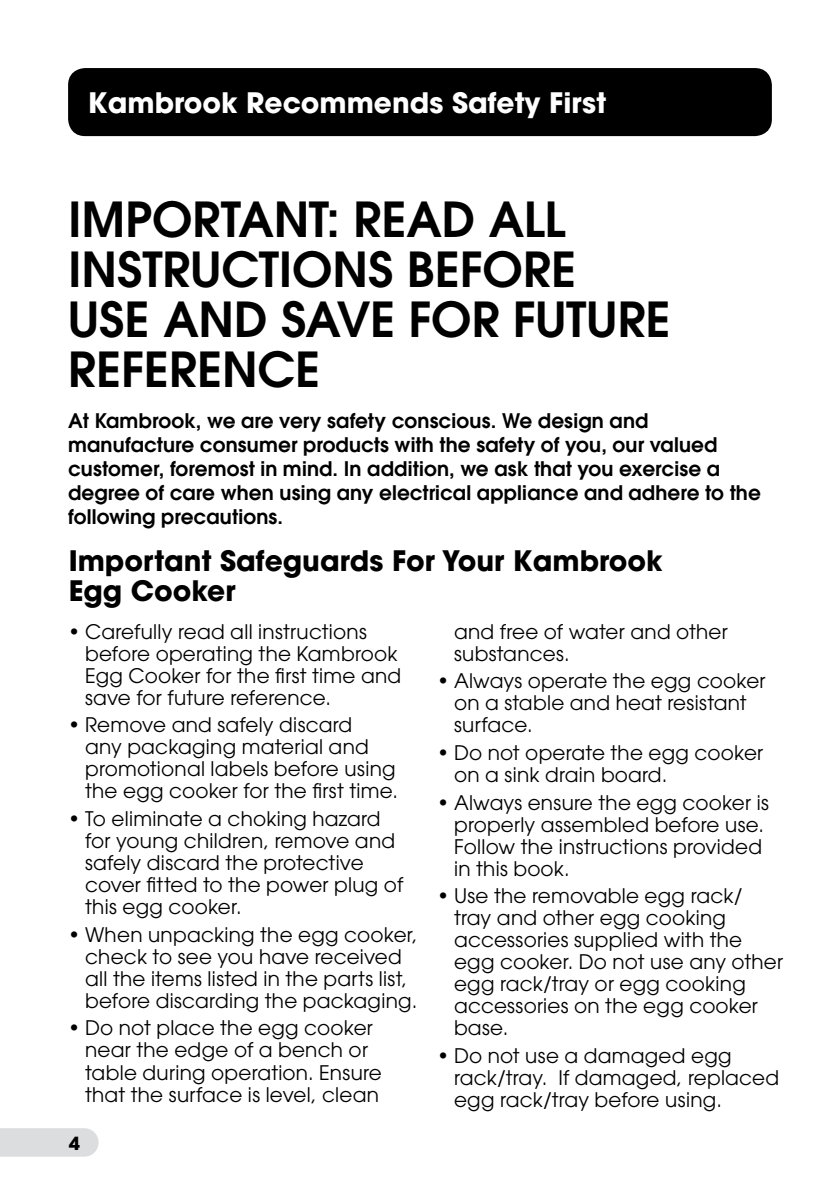
<style>
.page{position:relative;width:840px;height:1191px;background:#fff}
.page>*{position:absolute;margin:0;border:0;box-sizing:border-box;transform-origin:0 0}
.t1{font:600 48px/50px "Avant Garde LT";color:#000}
.t2{font:700 28px/30px "Avant Garde LT";color:#000}
.t3{font:700 28px "Avant Garde LT";color:#fff}
.t4{font:20px/22px "Avant Garde LT";letter-spacing:.01em;color:#000}
.t5{font:600 20px/24px "Avant Garde LT";letter-spacing:.005em;color:#000}
.t6{font:700 18px "Avant Garde LT";color:#000}
</style>
<div class="page">
<div style="left:68px;top:68px;width:703px;height:68px;background:#000;border-radius:17px"></div>
<div style="left:0;top:1128px;width:98px;height:28px;background:#dcddde"></div>
<h2 class="t3" style="left:88px;top:85px;width:519px">Kambrook Recommends Safety First</h2>
<h1 class="t1" style="left:68px;top:193px;width:604px">IMPORTANT: READ ALL<br>INSTRUCTIONS BEFORE<br>USE AND SAVE FOR FUTURE<br>REFERENCE</h1>
<p class="t5" style="left:68px;top:408px;width:694px">At Kambrook, we are very safety conscious. We design and manufacture consumer products with the safety of you, our valued customer, foremost in mind. In addition, we ask that you exercise a degree of care when using any electrical appliance and adhere to the following precautions.</p>
<h2 class="t2" style="left:69px;top:546px;width:595px">Important Safeguards For Your Kambrook<br>Egg Cooker</h2>
<p class="t4" style="left:85px;top:620px;width:317px;text-indent:-17px">• Carefully read all instructions before operating the Kambrook<br>Egg Cooker for the first time and save for future reference.</p>
<p class="t4" style="left:85px;top:714px;width:314px;text-indent:-17px">• Remove and safely discard<br>any packaging material and promotional labels before using the egg cooker for the first time.</p>
<p class="t4" style="left:85px;top:807px;width:319px;text-indent:-17px">• To eliminate a choking hazard for young children, remove and safely discard the protective cover fitted to the power plug of this egg cooker.</p>
<p class="t4" style="left:85px;top:923px;width:334px;text-indent:-17px">• When unpacking the egg cooker, check to see you have received all the items listed in the parts list, before discarding the packaging.</p>
<p class="t4" style="left:85px;top:1017px;width:298px;text-indent:-17px">• Do not place the egg cooker near the edge of a bench or table during operation. Ensure that the surface is level, clean</p>
<p class="t6" style="left:69px;top:1131px;width:13px">4</p>
<p class="t4" style="left:454px;top:620px;width:275px">and free of water and other substances.</p>
<p class="t4" style="left:454px;top:670px;width:313px;text-indent:-17px">• Always operate the egg cooker on a stable and heat resistant surface.</p>
<p class="t4" style="left:454px;top:741px;width:310px;text-indent:-17px">• Do not operate the egg cooker on a sink drain board.</p>
<p class="t4" style="left:454px;top:791px;width:316px;text-indent:-17px">• Always ensure the egg cooker is properly assembled before use.<br>Follow the instructions provided in this book.</p>
<p class="t4" style="left:454px;top:885px;width:330px;text-indent:-17px">• Use the removable egg rack/ tray and other egg cooking accessories supplied with the egg cooker. Do not use any other egg rack/tray or egg cooking accessories on the egg cooker base.</p>
<p class="t4" style="left:454px;top:1044px;width:326px;text-indent:-17px">• Do not use a damaged egg rack/tray. If damaged, replaced egg rack/tray before using.</p>
</div>
